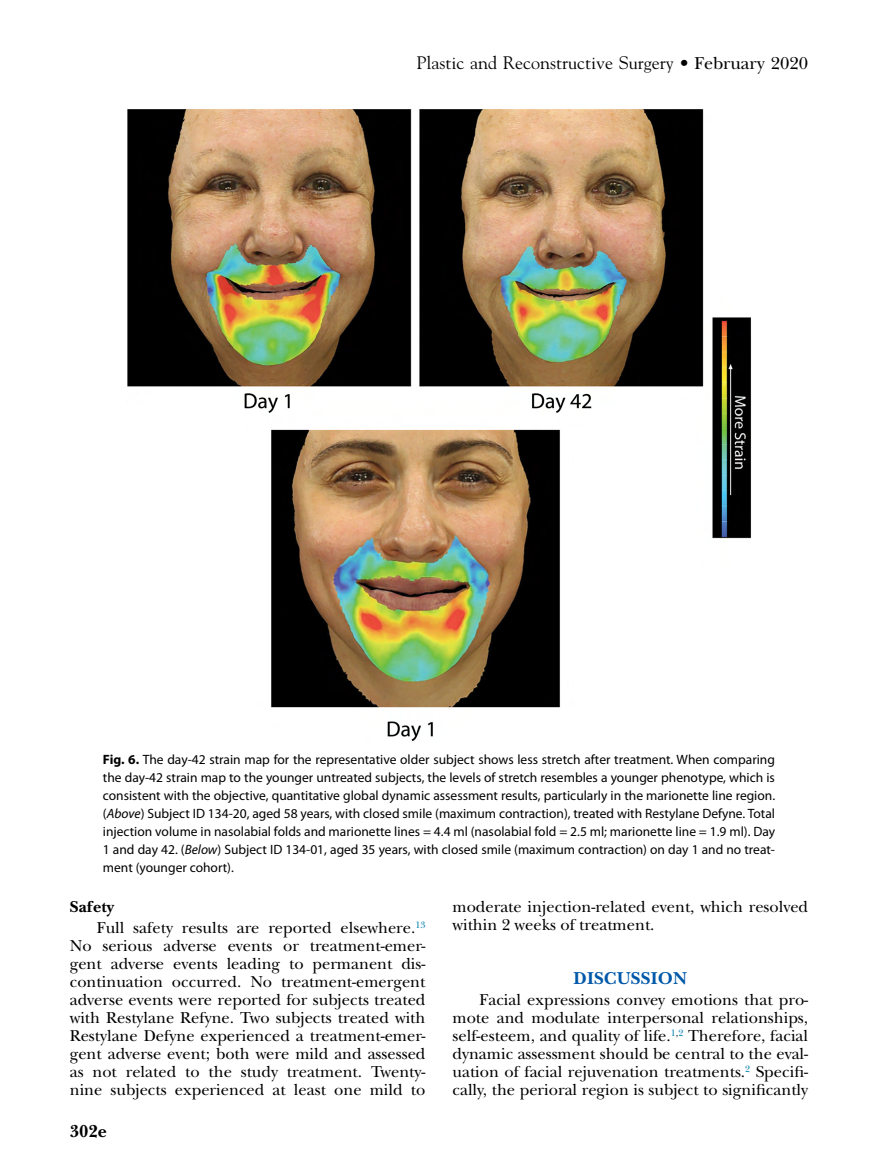
<style>
.page{position:relative;width:878px;height:1175px;background:#fff}
.page>*{position:absolute;margin:0;border:0;box-sizing:border-box;transform-origin:0 0}
.t1{font:18px "Goudy";color:#000}
.t2{font:700 18px "New Baskerville";letter-spacing:.01em;color:#0058a9}
.t3{font:700 18px "New Baskerville";color:#000}
.t4{font:16.5px/18px "New Baskerville";color:#000}
.t5{font:13.5px/18px "Myriad Pro";color:#000;text-align:justify}
.s1{font-family:"New Baskerville"}
.s2{font-weight:700}
.s3{font-style:italic}
</style>
<div class="page">
<img style="left:127px;top:109px;width:624px;height:632px">
<p class="t1" style="left:416px;top:52px;width:393px">Plastic and Reconstructive Surgery <span class="s1">• February 2020</span></p>
<p class="t5" style="left:103px;top:750px;width:673px"><span class="s2">Fig. 6.</span> The day-42 strain map for the representative older subject shows less stretch after treatment. When comparing the day-42 strain map to the younger untreated subjects, the levels of stretch resembles a younger phenotype, which is consistent with the objective, quantitative global dynamic assessment results, particularly in the marionette line region. (<span class="s3">Above</span>) Subject ID 134-20, aged 58 years, with closed smile (maximum contraction), treated with Restylane Defyne. Total injection volume in nasolabial folds and marionette lines = 4.4 ml (nasolabial fold = 2.5 ml; marionette line = 1.9 ml). Day 1 and day 42. (<span class="s3">Below</span>) Subject ID 134-01, aged 35 years, with closed smile (maximum contraction) on day 1 and no treat&shy;ment (younger cohort).</p>
<p class="t4" style="left:97px;top:896px;width:330px;line-height:21px;text-indent:-27px"><span class="s2">Safety<br></span>Full safety results are reported elsewhere.<sup>13</sup></p>
<p class="t4" style="left:70px;top:937px;width:357px;text-align:justify">No serious adverse events or treatment-emer&shy;gent adverse events leading to permanent dis&shy;continuation occurred. No treatment-emergent adverse events were reported for subjects treated with Restylane Refyne. Two subjects treated with Restylane Defyne experienced a treatment-emer&shy;gent adverse event; both were mild and assessed as not related to the study treatment. Twenty&shy;nine subjects experienced at least one mild to</p>
<p class="t3" style="left:70px;top:1120px;width:39px">302e</p>
<p class="t4" style="left:452px;top:898px;width:357px">moderate injection-related event, which resolved within 2 weeks of treatment.</p>
<p class="t2" style="left:573px;top:967px;width:115px">DISCUSSION</p>
<p class="t4" style="left:452px;top:991px;width:357px;text-align:justify;text-indent:27px">Facial expressions convey emotions that pro&shy;mote and modulate interpersonal relationships, self-esteem, and quality of life.<sup>1</sup><sup>,</sup><sup>2</sup> Therefore, facial dynamic assessment should be central to the eval&shy;uation of facial rejuvenation treatments.<sup>2</sup> Specifi&shy;cally, the perioral region is subject to significantly</p>
</div>
